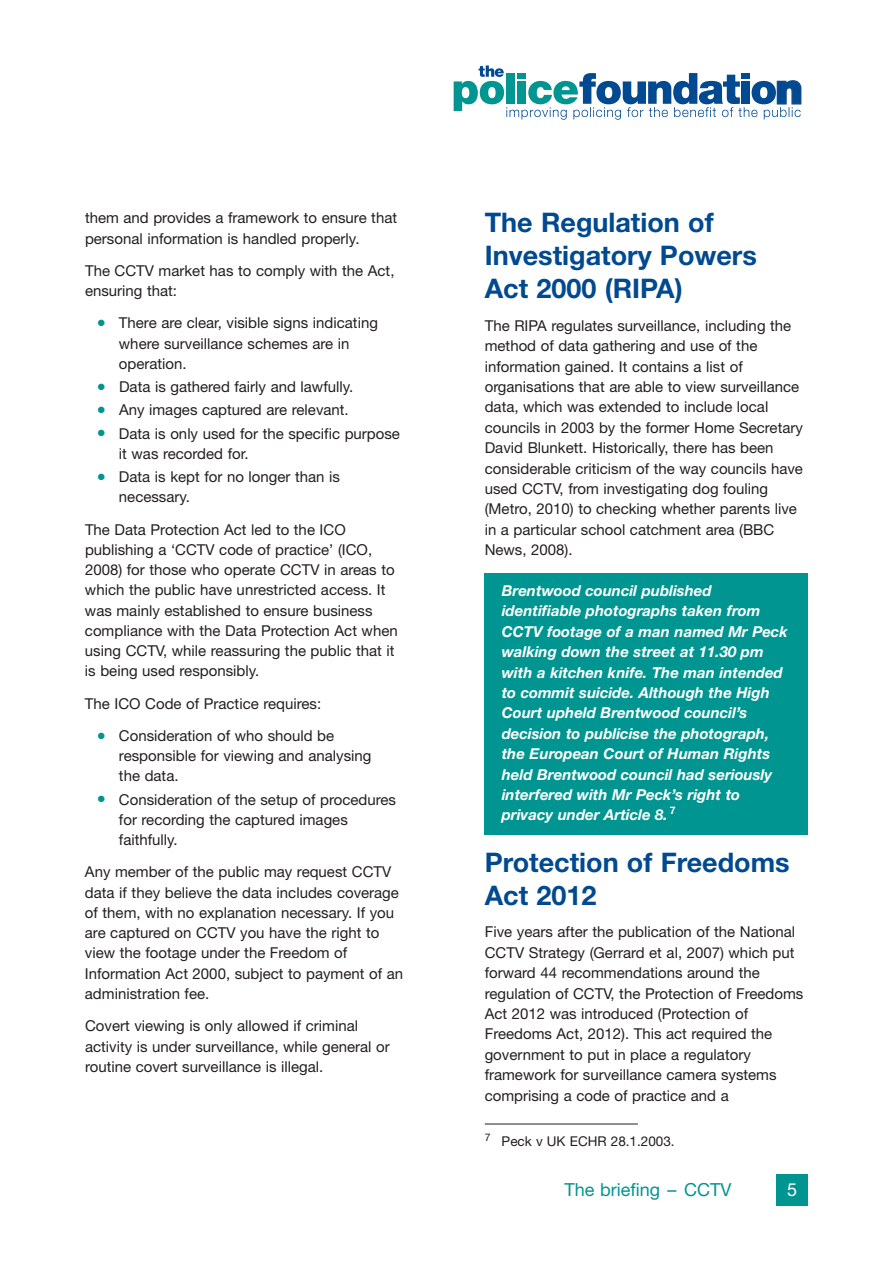
<style>
.page{position:relative;width:893px;height:1263px;background:#fff}
.page>*{position:absolute;margin:0;border:0;box-sizing:border-box;transform-origin:0 0}
.t1{font:700 27px/33.2px "Helvetica Neue";color:#014990}
.t2{font:18px "Helvetica Neue";color:#009590}
.t3{font:18px "Helvetica Neue";color:#fff}
.t4{font:15px/20.2px "Helvetica Neue";color:#231f20}
.t5{font:italic 700 15px/20.4px "Helvetica Neue";color:#fff}
.t6{font:13.5px "Helvetica Neue";color:#231f20}
.s1{color:#009590}
</style>
<div class="page">
<div style="left:485px;top:573px;width:323px;height:262px;background:#009590"></div>
<svg style="left:454px;top:65px;width:348px;height:55px"></svg>
<div style="left:776px;top:1174px;width:32px;height:31px;background:#009590"></div>
<hr style="left:485px;top:1124px;width:153px;height:1px;background:#231f20">
<p class="t4" style="left:85px;top:209px;width:314px">them and provides a framework to ensure that personal information is handled properly.</p>
<p class="t4" style="left:85px;top:262px;width:311px">The CCTV market has to comply with the Act, ensuring that:</p>
<p class="t4" style="left:119px;top:314px;width:261px;text-indent:-21px"><span class="s1">●</span> There are clear, visible signs indicating where surveillance schemes are in operation.</p>
<p class="t4" style="left:98px;top:378px;width:257px"><span class="s1">●</span> Data is gathered fairly and lawfully.</p>
<p class="t4" style="left:98px;top:401px;width:252px"><span class="s1">●</span> Any images captured are relevant.</p>
<p class="t4" style="left:119px;top:425px;width:282px;text-indent:-21px"><span class="s1">●</span> Data is only used for the specific purpose it was recorded for.</p>
<p class="t4" style="left:119px;top:468px;width:222px;text-indent:-21px"><span class="s1">●</span> Data is kept for no longer than is necessary.</p>
<p class="t4" style="left:85px;top:521px;width:314px">The Data Protection Act led to the ICO publishing a ‘CCTV code of practice’ (ICO, 2008) for those who operate CCTV in areas to which the public have unrestricted access. It was mainly established to ensure business compliance with the Data Protection Act when using CCTV, while reassuring the public that it is being used responsibly.</p>
<p class="t4" style="left:85px;top:695px;width:238px">The ICO Code of Practice requires:</p>
<p class="t4" style="left:119px;top:727px;width:254px;text-indent:-21px"><span class="s1">●</span> Consideration of who should be responsible for viewing and analysing the data.</p>
<p class="t4" style="left:119px;top:791px;width:279px;text-indent:-21px"><span class="s1">●</span> Consideration of the setup of procedures for recording the captured images faithfully.</p>
<p class="t4" style="left:85px;top:863px;width:320px">Any member of the public may request CCTV data if they believe the data includes coverage of them, with no explanation necessary. If you are captured on CCTV you have the right to view the footage under the Freedom of Information Act 2000, subject to payment of an administration fee.</p>
<p class="t4" style="left:85px;top:1017px;width:306px">Covert viewing is only allowed if criminal activity is under surveillance, while general or routine covert surveillance is illegal.</p>
<h1 class="t1" style="left:485px;top:208px;width:274px">The Regulation of<br>Investigatory Powers<br>Act 2000 (RIPA)</h1>
<p class="t4" style="left:485px;top:317px;width:320px">The RIPA regulates surveillance, including the method of data gathering and use of the information gained. It contains a list of organisations that are able to view surveillance data, which was extended to include local councils in 2003 by the former Home Secretary David Blunkett. Historically, there has been considerable criticism of the way councils have used CCTV, from investigating dog fouling (Metro, 2010) to checking whether parents live in a particular school catchment area (BBC News, 2008).</p>
<p class="t5" style="left:502px;top:582px;width:287px">Brentwood council published identifiable photographs taken from CCTV footage of a man named Mr Peck walking down the street at 11.30 pm with a kitchen knife. The man intended to commit suicide. Although the High Court upheld Brentwood council’s decision to publicise the photograph, the European Court of Human Rights held Brentwood council had seriously interfered with Mr Peck’s right to privacy under Article 8. <sup>7</sup></p>
<h1 class="t1" style="left:485px;top:848px;width:306px">Protection of Freedoms<br>Act 2012</h1>
<p class="t4" style="left:485px;top:923px;width:320px">Five years after the publication of the National CCTV Strategy (Gerrard et al, 2007) which put forward 44 recommendations around the regulation of CCTV, the Protection of Freedoms Act 2012 was introduced (Protection of Freedoms Act, 2012). This act required the government to put in place a regulatory framework for surveillance camera systems comprising a code of practice and a</p>
<p class="t6" style="left:485px;top:1136px;width:191px"><sup>7</sup> Peck v UK ECHR 28.1.2003.</p>
<p class="t2" style="left:565px;top:1183px;width:168px">The briefing – CCTV</p>
<p class="t3" style="left:787px;top:1183px;width:12px">5</p>
</div>
